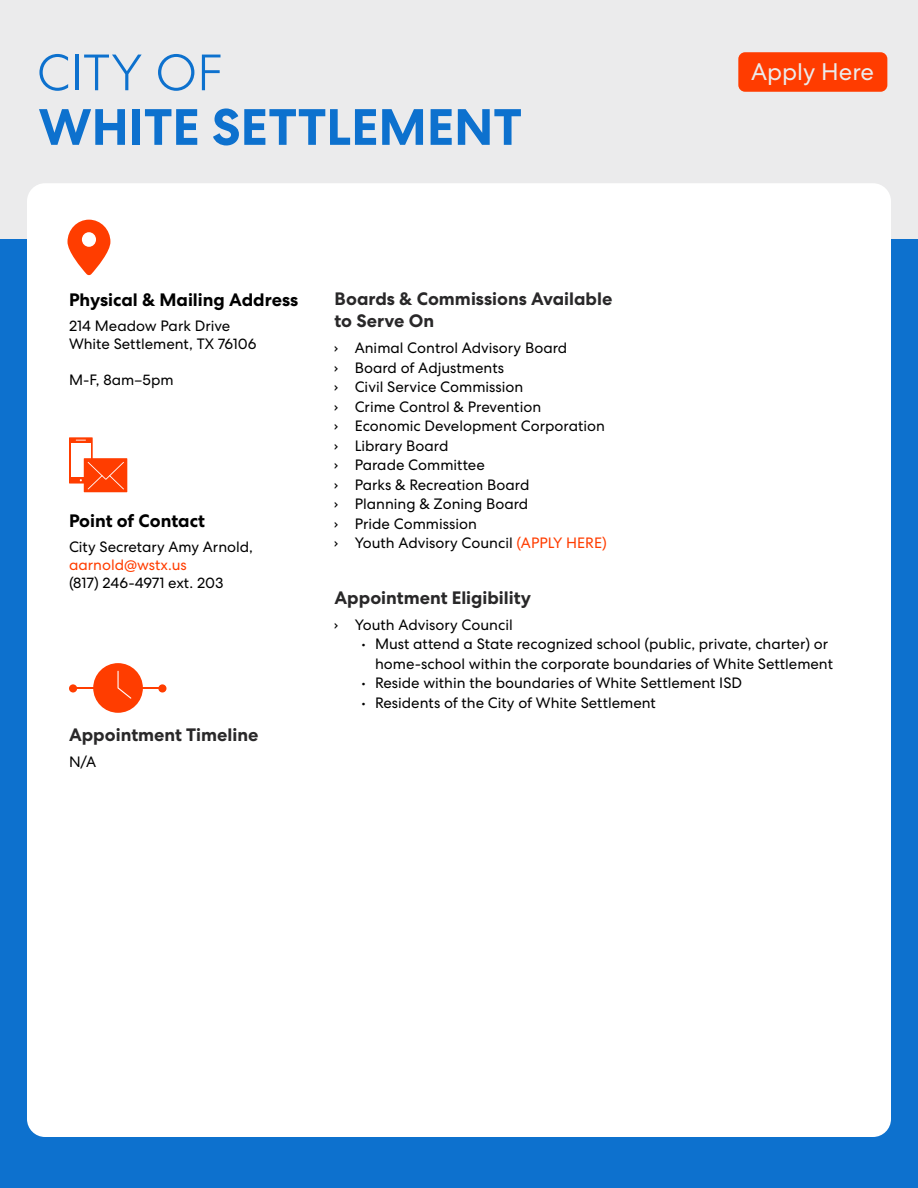
<style>
.page{position:relative;width:918px;height:1188px;background:#fff}
.page>*{position:absolute;margin:0;border:0;box-sizing:border-box;transform-origin:0 0}
.t1{font:700 51px "Centra No 2";color:#0d71ce}
.t2{font:300 51px "Centra No 2";color:#0d71ce}
.t3{font:24px "Centra No 2";color:#ebebec}
.t4{font:700 18px/21.6px "Centra No 2";color:#292829}
.t5{font:700 18px "Centra No 2";color:#000}
.t6{font:15px/19.5px "Centra No 2";color:#000}
.t7{font:15px "Centra No 2";color:#ff3d00}
.s1{font-family:"DIN Condensed";font-weight:700}
.s2{color:#ff3d00}
</style>
<div class="page">
<div style="left:1px;top:0;width:917px;height:255px;background:#ebebec"></div>
<div style="left:0;top:240px;width:918px;height:948px;background:#0d71ce"></div>
<div style="left:27px;top:183px;width:864px;height:954px;background:#fff;border-radius:18px"></div>
<svg style="left:69px;top:437px;width:24px;height:47px"></svg>
<div style="left:71px;top:444px;width:20px;height:33px;background:#fff"></div>
<div style="left:84px;top:458px;width:43px;height:34px;background:#ff3d00"></div>
<svg style="left:88px;top:462px;width:36px;height:27px"></svg>
<div style="left:69px;top:684px;width:8px;height:9px;background:#ff3d00;border-radius:50%"></div>
<div style="left:158px;top:684px;width:8px;height:9px;background:#ff3d00;border-radius:50%"></div>
<hr style="left:73px;top:687px;width:89px;height:2px;background:#ff3d00">
<div style="left:93px;top:663px;width:50px;height:50px;background:#ff3d00;border-radius:50%"></div>
<svg style="left:117px;top:671px;width:14px;height:28px"></svg>
<svg style="left:67px;top:220px;width:43px;height:56px"></svg>
<div style="left:82px;top:232px;width:14px;height:15px;background:#fff;border-radius:50%"></div>
<div style="left:738px;top:52px;width:149px;height:40px;background:#ff3c00;border-radius:7px"></div>
<h1 class="t2" style="left:37px;top:44px;width:188px">CITY OF</h1>
<h1 class="t1" style="left:39px;top:97px;width:485px">WHITE SETTLEMENT</h1>
<h2 class="t3" style="left:751px;top:57px;width:125px">Apply Here</h2>
<p class="t5" style="left:69px;top:289px;width:231px">Physical &amp; Mailing Address</p>
<p class="t6" style="left:69px;top:317px;width:189px;line-height:18px">214 Meadow Park Drive<br>White Settlement, TX 76106</p>
<p class="t6" style="left:69px;top:370px;width:106px">M-F, 8am–5pm</p>
<p class="t5" style="left:69px;top:510px;width:138px">Point of Contact</p>
<p class="t6" style="left:69px;top:537px;width:186px">City Secretary Amy Arnold,</p>
<p class="t7" style="left:69px;top:556px;width:119px">aarnold@wstx.us</p>
<p class="t6" style="left:69px;top:573px;width:156px">(817) 246-4971 ext. 203</p>
<p class="t4" style="left:69px;top:724px;width:191px">Appointment Timeline</p>
<p class="t6" style="left:69px;top:752px;width:29px">N/A</p>
<p class="t4" style="left:334px;top:288px;width:279px">Boards &amp; Commissions Available to Serve On</p>
<p class="t6" style="left:334px;top:338px;width:274px"><span class="s1">›</span> Animal Control Advisory Board<br><span class="s1">›</span> Board of Adjustments<br><span class="s1">›</span> Civil Service Commission<br><span class="s1">›</span> Crime Control &amp; Prevention<br><span class="s1">›</span> Economic Development Corporation <span class="s1">›</span> Library Board<br><span class="s1">›</span> Parade Committee<br><span class="s1">›</span> Parks &amp; Recreation Board<br><span class="s1">›</span> Planning &amp; Zoning Board<br><span class="s1">›</span> Pride Commission<br><span class="s1">›</span> Youth Advisory Council <span class="s2">(APPLY HERE)</span></p>
<p class="t4" style="left:334px;top:587px;width:198px">Appointment Eligibility</p>
<p class="t6" style="left:334px;top:615px;width:180px"><span class="s1">›</span> Youth Advisory Council</p>
<p class="t6" style="left:375px;top:634px;width:460px;text-indent:-14px">• Must attend a State recognized school (public, private, charter) or home-school within the corporate boundaries of White Settlement</p>
<p class="t6" style="left:362px;top:673px;width:382px">• Reside within the boundaries of White Settlement ISD</p>
<p class="t6" style="left:362px;top:693px;width:296px">• Residents of the City of White Settlement</p>
</div>
